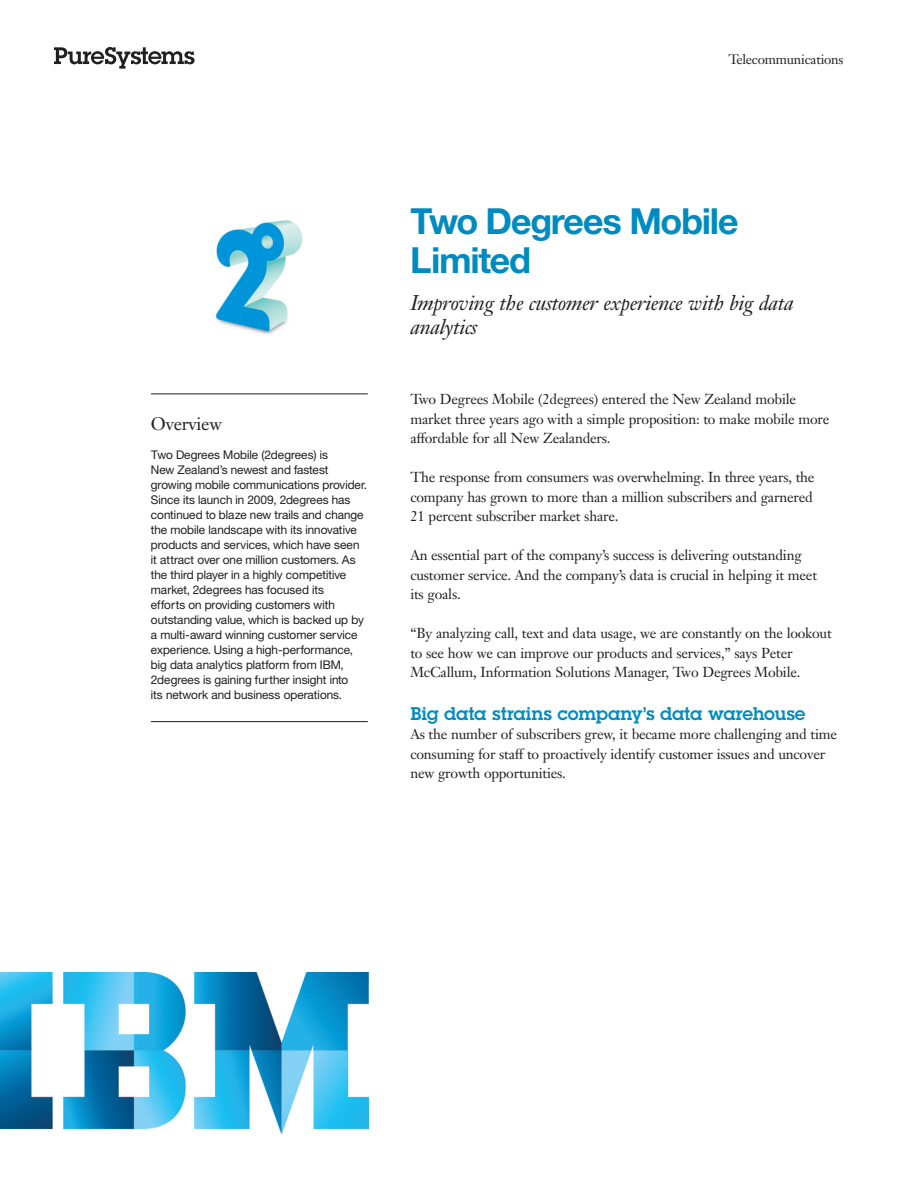
<style>
.page{position:relative;width:918px;height:1188px;background:#fff}
.page>*{position:absolute;margin:0;border:0;box-sizing:border-box;transform-origin:0 0}
.t1{font:700 36px/39px "Helv Neuefor IBM";letter-spacing:-.02em;color:#008bc0}
.t2{font:italic 21px/24px "Janson Text LT Pro";letter-spacing:-.015em;color:#231f20}
.t3{font:600 18px "Lubalinfor IBM";color:#008bc0}
.t4{font:18px "Janson Text LT Pro";letter-spacing:-.015em;color:#231f20}
.t5{font:14.25px/19.5px "Janson Text LT Pro";letter-spacing:-.015em;color:#231f20}
.t6{font:13.5px "Janson Text LT Pro";letter-spacing:-.015em;color:#231f20}
.t7{font:12px/15px "Helv Neuefor IBM";color:#231f20}
</style>
<div class="page">
<svg style="left:54px;top:47px;width:141px;height:22px"></svg>
<hr style="left:151px;top:721px;width:217px;height:1px;background:#231f20">
<img style="left:0;top:972px;width:368px;height:162px">
<hr style="left:151px;top:394px;width:217px;height:1px;background:#231f20">
<img style="left:215px;top:220px;width:88px;height:114px">
<p class="t6" style="left:728px;top:51px;width:117px">Telecommunications</p>
<p class="t4" style="left:151px;top:413px;width:73px">Overview</p>
<p class="t7" style="left:151px;top:447px;width:217px">Two Degrees Mobile (2degrees) is<br>New Zealand’s newest and fastest growing mobile communications provider.<br>Since its launch in 2009, 2degrees has continued to blaze new trails and change the mobile landscape with its innovative products and services, which have seen it attract over one million customers. As the third player in a highly competitive market, 2degrees has focused its<br>efforts on providing customers with outstanding value, which is backed up by a multi-award winning customer service experience. Using a high-performance, big data analytics platform from IBM, 2degrees is gaining further insight into<br>its network and business operations.</p>
<h1 class="t1" style="left:410px;top:201px;width:330px">Two Degrees Mobile<br>Limited</h1>
<h2 class="t2" style="left:410px;top:291px;width:385px">Improving the customer experience with big data analytics</h2>
<p class="t5" style="left:410px;top:389px;width:421px">Two Degrees Mobile (2degrees) entered the New Zealand mobile market three years ago with a simple proposition: to make mobile more affordable for all New Zealanders.</p>
<p class="t5" style="left:410px;top:467px;width:406px">The response from consumers was overwhelming. In three years, the company has grown to more than a million subscribers and garnered<br>21 percent subscriber market share.</p>
<p class="t5" style="left:410px;top:546px;width:408px">An essential part of the company’s success is delivering outstanding customer service. And the company’s data is crucial in helping it meet its goals.</p>
<p class="t5" style="left:410px;top:624px;width:423px">“By analyzing call, text and data usage, we are constantly on the lookout to see how we can improve our products and services,” says Peter<br>McCallum, Information Solutions Manager, Two Degrees Mobile.</p>
<p class="t3" style="left:410px;top:701px;width:397px">Big data strains company’s data warehouse</p>
<p class="t5" style="left:410px;top:724px;width:428px">As the number of subscribers grew, it became more challenging and time consuming for staff to proactively identify customer issues and uncover new growth opportunities.</p>
</div>
